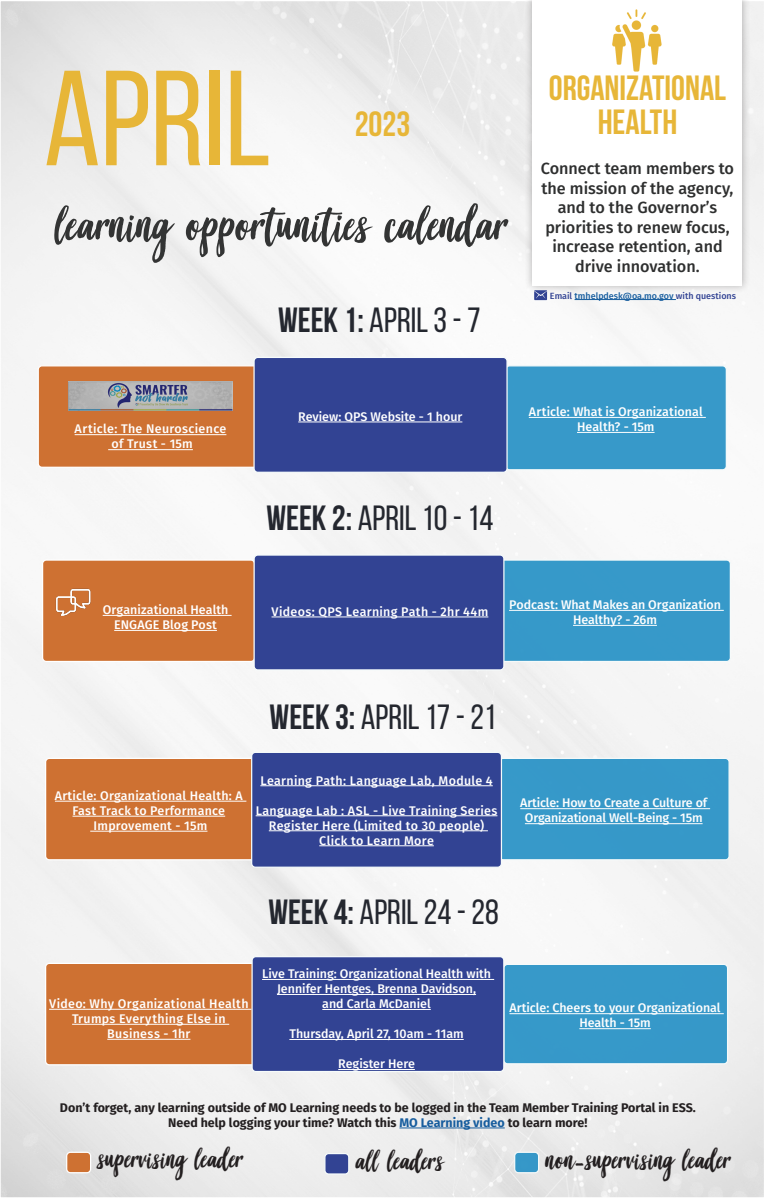
<style>
.page{position:relative;width:765px;height:1198px;background:#fff}
.page>*{position:absolute;margin:0;border:0;box-sizing:border-box;transform-origin:0 0}
.t1{font:135px "Bebas Neue";color:#e7b638}
.t2{font:55px "Good Vibes";color:#333434}
.t3{font:35px "Bebas Neue";color:#24272f}
.t4{font:700 35px "Bebas Neue";color:#e7b638}
.t5{font:31.25px "Good Vibes";color:#231f20}
.t6{font:500 16.25px/19.5px "Fira Sans";color:#2e2f2f;text-align:center}
.t7{font:500 12.5px/15px "Fira Sans";letter-spacing:.005em;color:#fff;text-align:center}
.t8{font:500 12.5px/15px "Fira Sans";letter-spacing:.025em;color:#fff;text-align:center}
.t9{font:700 12.5px "Fira Sans";color:#231f20}
.t10{font:500 12.5px "Fira Sans";letter-spacing:.03em;color:#fff}
.t11{font:500 9px "Fira Sans";color:#175d9e}
.s1{font-weight:700}
.s2{color:#324393}
.s3{color:#175d9e}
.s4{font-family:"Aisy Khadijah"}
</style>
<div class="page">
<div style="left:524px;top:0;width:227px;height:293px;background:#231f20;opacity:.31"></div>
<div style="left:532px;top:0;width:210px;height:285px;background:#fff"></div>
<div style="left:38px;top:366px;width:221px;height:101px;background:#ce7132;border-radius:4px"></div>
<div style="left:38px;top:365px;width:222px;height:103px;border:1px solid #fff;border-radius:4px"></div>
<div style="left:43px;top:560px;width:212px;height:101px;background:#ce7132;border-radius:4px"></div>
<div style="left:42px;top:559px;width:213px;height:103px;border:1px solid #fff;border-radius:4px"></div>
<div style="left:46px;top:758px;width:223px;height:101px;background:#ce7132;border-radius:4px"></div>
<div style="left:45px;top:757px;width:225px;height:103px;border:1px solid #fff;border-radius:4px"></div>
<div style="left:506px;top:366px;width:220px;height:104px;background:#3799c9;border-radius:4px"></div>
<hr style="left:529px;top:417px;width:177px;height:1px;background:#fff">
<hr style="left:577px;top:432px;width:78px;height:1px;background:#fff">
<div style="left:505px;top:365px;width:222px;height:105px;border:1px solid #f6fbfb;border-radius:4px"></div>
<div style="left:46px;top:963px;width:216px;height:101px;background:#ce7132;border-radius:4px"></div>
<div style="left:45px;top:962px;width:218px;height:103px;border:1px solid #fff;border-radius:4px"></div>
<div style="left:501px;top:560px;width:229px;height:101px;background:#3699c9;border-radius:4px"></div>
<hr style="left:509px;top:610px;width:215px;height:1px;background:#fff">
<hr style="left:573px;top:625px;width:84px;height:1px;background:#fff">
<div style="left:500px;top:559px;width:231px;height:103px;border:1px solid #f6fbfb;border-radius:4px"></div>
<div style="left:504px;top:964px;width:224px;height:99px;background:#3699c9;border-radius:4px"></div>
<hr style="left:510px;top:1013px;width:214px;height:1px;background:#fff">
<hr style="left:579px;top:1028px;width:72px;height:1px;background:#fff">
<div style="left:503px;top:963px;width:225px;height:101px;border:1px solid #f6fbfb;border-radius:4px"></div>
<div style="left:254px;top:357px;width:253px;height:115px;background:#324393;border-radius:4px"></div>
<hr style="left:298px;top:421px;width:164px;height:1px;background:#fff">
<div style="left:253px;top:357px;width:255px;height:116px;border:1px solid #f6fbfb;border-radius:4px"></div>
<div style="left:254px;top:555px;width:250px;height:115px;background:#324393;border-radius:4px"></div>
<div style="left:254px;top:554px;width:251px;height:116px;border:1px solid #f6fbfb;border-radius:4px"></div>
<div style="left:252px;top:956px;width:252px;height:115px;background:#324393;border-radius:4px"></div>
<div style="left:251px;top:956px;width:253px;height:116px;border:1px solid #f6fbfb;border-radius:4px"></div>
<div style="left:67px;top:1152px;width:24px;height:20px;background:#ce7132;border-radius:4px"></div>
<div style="left:66px;top:1151px;width:25px;height:22px;border:1px solid #fff;border-radius:4px"></div>
<div style="left:325px;top:1153px;width:24px;height:21px;background:#324393;border-radius:4px"></div>
<div style="left:324px;top:1152px;width:25px;height:22px;border:1px solid #f6fbfb;border-radius:4px"></div>
<div style="left:515px;top:1152px;width:24px;height:20px;background:#3597c8;border-radius:4px"></div>
<div style="left:514px;top:1151px;width:25px;height:22px;border:1px solid #f6fbfb;border-radius:4px"></div>
<hr style="left:575px;top:299px;width:101px;height:1px;background:#175d9e">
<svg style="left:534px;top:290px;width:13px;height:10px"></svg>
<hr style="left:399px;top:1127px;width:106px;height:1px;background:#175d9e">
<hr style="left:75px;top:434px;width:151px;height:1px;background:#fff">
<hr style="left:108px;top:449px;width:85px;height:1px;background:#fff">
<hr style="left:55px;top:801px;width:191px;height:1px;background:#fff">
<hr style="left:73px;top:816px;width:152px;height:1px;background:#fff">
<hr style="left:90px;top:831px;width:117px;height:1px;background:#fff">
<hr style="left:103px;top:615px;width:129px;height:1px;background:#fff">
<hr style="left:114px;top:630px;width:103px;height:1px;background:#fff">
<img style="left:55px;top:588px;width:36px;height:27px">
<img style="left:612px;top:9px;width:50px;height:63px">
<img style="left:68px;top:381px;width:164px;height:29px">
<hr style="left:272px;top:616px;width:216px;height:1px;background:#fff">
<hr style="left:262px;top:979px;width:232px;height:1px;background:#fff">
<hr style="left:277px;top:994px;width:199px;height:1px;background:#fff">
<hr style="left:322px;top:1009px;width:109px;height:1px;background:#fff">
<hr style="left:289px;top:1039px;width:175px;height:1px;background:#fff">
<hr style="left:338px;top:1069px;width:77px;height:1px;background:#fff">
<hr style="left:49px;top:1009px;width:202px;height:1px;background:#fff">
<hr style="left:72px;top:1024px;width:157px;height:1px;background:#fff">
<hr style="left:107px;top:1039px;width:83px;height:1px;background:#fff">
<div style="left:499px;top:758px;width:230px;height:101px;background:#3698c9;border-radius:4px"></div>
<hr style="left:520px;top:808px;width:190px;height:1px;background:#fff">
<hr style="left:525px;top:823px;width:178px;height:1px;background:#fff">
<div style="left:499px;top:757px;width:231px;height:103px;border:1px solid #f6fbfb;border-radius:4px"></div>
<div style="left:252px;top:752px;width:249px;height:115px;background:#324393;border-radius:4px"></div>
<div style="left:251px;top:751px;width:251px;height:117px;border:1px solid #f6fbfb;border-radius:4px"></div>
<hr style="left:260px;top:785px;width:233px;height:1px;background:#fff">
<hr style="left:256px;top:815px;width:241px;height:1px;background:#fff">
<hr style="left:269px;top:830px;width:219px;height:1px;background:#fff">
<hr style="left:319px;top:845px;width:115px;height:1px;background:#fff">
<p class="t1" style="left:44px;top:45px;width:229px">APRIL</p>
<p class="t4" style="left:355px;top:105px;width:57px">2023</p>
<p class="t2" style="left:55px;top:198px;width:454px">learning opportunities calendar</p>
<p class="t3" style="left:278px;top:301px;width:204px"><span class="s1">WEEK 1:</span> APRIL 3 - 7</p>
<p class="t4" style="left:549px;top:69px;width:179px">ORGANIZATIONAL</p>
<p class="t4" style="left:598px;top:102px;width:81px">HEALTH</p>
<p class="t6" style="left:541px;top:158px;width:195px">Connect team members to the mission of the agency, and to the Governor’s</p>
<p class="t6" style="left:545px;top:217px;width:186px">priorities to renew focus,</p>
<p class="t6" style="left:552px;top:236px;width:172px">increase retention, and drive innovation.</p>
<p class="t11" style="left:550px;top:288px;width:188px"><span class="s2">Email</span> tmhelpdesk@oa.mo.gov <span class="s2">with questions</span></p>
<p class="t8" style="left:75px;top:421px;width:153px">Article: The Neuroscience</p>
<p class="t10" style="left:112px;top:434px;width:83px">of Trust - 15m</p>
<p class="t7" style="left:298px;top:408px;width:166px">Review: QPS Website - 1 hour</p>
<p class="t3" style="left:267px;top:499px;width:228px"><span class="s1">WEEK 2:</span> APRIL 10 - 14</p>
<p class="t7" style="left:529px;top:404px;width:175px">Article: What is Organizational<br>Health? - 15m</p>
<p class="t7" style="left:103px;top:601px;width:127px">Organizational Health<br>ENGAGE Blog Post</p>
<p class="t8" style="left:272px;top:603px;width:218px">Videos: QPS Learning Path - 2hr 44m</p>
<p class="t7" style="left:509px;top:596px;width:213px">Podcast: What Makes an Organization<br>Healthy? - 26m</p>
<p class="t3" style="left:270px;top:697px;width:228px"><span class="s1">WEEK 3:</span> APRIL 17 - 21</p>
<p class="t7" style="left:55px;top:787px;width:189px">Article: Organizational Health: A<br>Fast Track to Performance</p>
<p class="t7" style="left:94px;top:817px;width:115px">Improvement - 15m</p>
<p class="t8" style="left:260px;top:772px;width:234px">Learning Path: Language Lab, Module 4</p>
<p class="t8" style="left:256px;top:802px;width:243px">Language Lab : ASL - Live Training Series</p>
<p class="t8" style="left:269px;top:817px;width:217px">Register Here (Limited to 30 people)</p>
<p class="t8" style="left:319px;top:832px;width:116px">Click to Learn More</p>
<p class="t7" style="left:520px;top:795px;width:188px">Article: How to Create a Culture of<br>Organizational Well-Being - 15m</p>
<p class="t3" style="left:268px;top:893px;width:232px"><span class="s1">WEEK 4:</span> APRIL 24 - 28</p>
<p class="t8" style="left:49px;top:995px;width:201px">Video: Why Organizational Health<br>Trumps Everything Else in</p>
<p class="t10" style="left:107px;top:1023px;width:85px">Business - 1hr</p>
<p class="t7" style="left:262px;top:965px;width:230px">Live Training: Organizational Health with<br>Jennifer Hentges, Brenna Davidson,</p>
<p class="t7" style="left:322px;top:995px;width:110px">and Carla McDaniel</p>
<p class="t7" style="left:289px;top:1025px;width:176px">Thursday, April 27, 10am - 11am</p>
<p class="t7" style="left:338px;top:1055px;width:78px">Register Here</p>
<p class="t7" style="left:510px;top:1000px;width:213px">Article: Cheers to your Organizational<br>Health - 15m</p>
<p class="t9" style="left:60px;top:1096px;width:637px">Don’t forget, any learning outside of MO Learning needs to be logged in the Team Member Training Portal in ESS.</p>
<p class="t9" style="left:168px;top:1111px;width:421px">Need help logging your time? Watch this <span class="s3">MO Learning video</span> to learn more!</p>
<p class="t5" style="left:98px;top:1143px;width:147px">supervising leader</p>
<p class="t5" style="left:356px;top:1145px;width:90px">all leaders</p>
<p class="t5" style="left:546px;top:1144px;width:187px">non<span class="s4">-</span>supervising leader</p>
</div>
